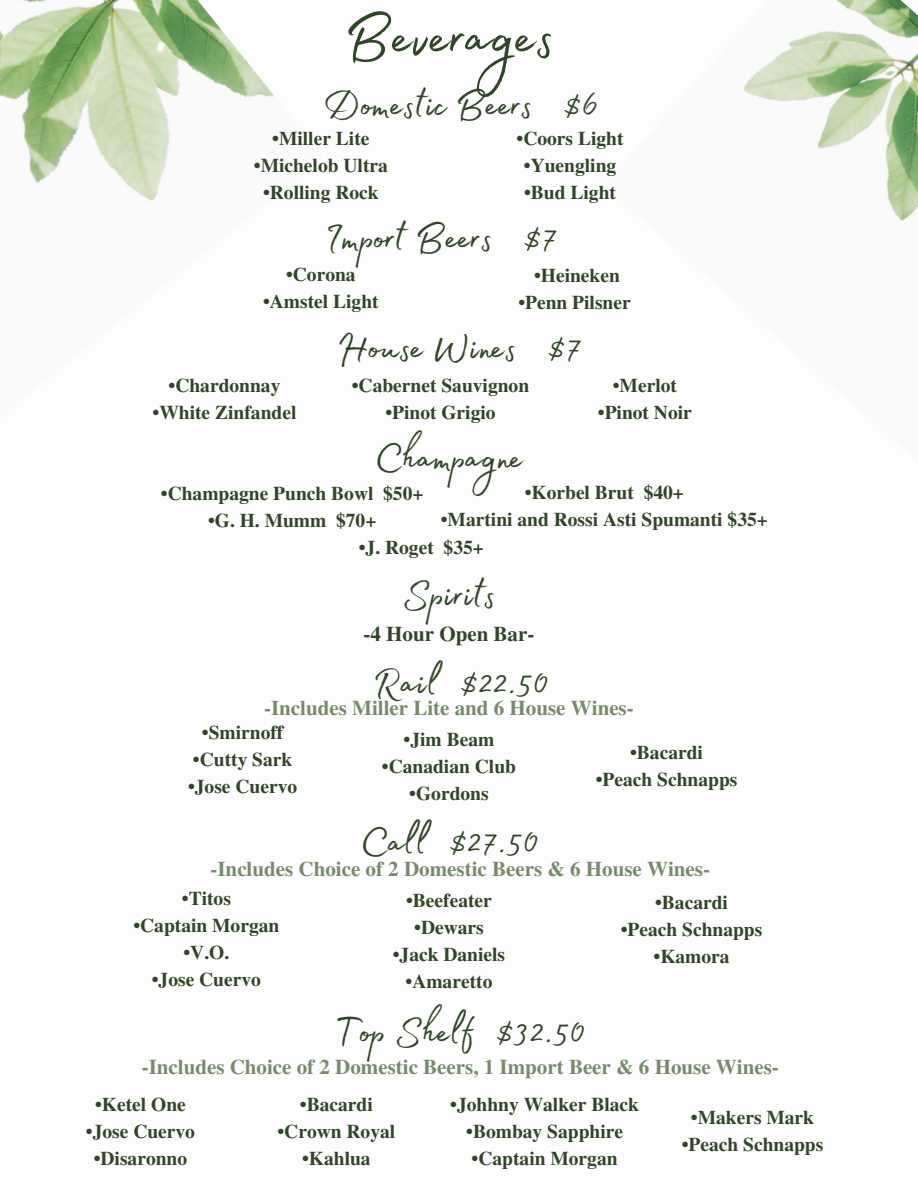
<style>
.page{position:relative;width:918px;height:1188px;background:#fff}
.page>*{position:absolute;margin:0;border:0;box-sizing:border-box;transform-origin:0 0}
.t1{font:78.15px "Madelyn Fill";color:#314528}
.t2{font:49.5px/87.6px "Madelyn Fill";color:#314528;text-align:center}
.t3{font:700 21px "Te X Gyre Termes";color:#778b6c}
.t4{font:700 21px "Te X Gyre Termes";color:#314528}
.t5{font:700 19.5px "Te X Gyre Termes";color:#314528}
</style>
<div class="page">
<img style="left:0;top:0;width:274px;height:201px">
<img style="left:743px;top:0;width:175px;height:221px">
<h1 class="t1" style="left:344px;top:-23px;width:212px">Beverages</h1>
<p class="t5" style="left:272px;top:124px;width:99px">•Miller Lite</p>
<p class="t5" style="left:254px;top:151px;width:136px">•Michelob Ultra</p>
<p class="t5" style="left:263px;top:178px;width:117px">•Rolling Rock</p>
<h2 class="t2" style="left:323px;top:52px;width:276px">Domestic Beers $6</h2>
<p class="t5" style="left:517px;top:124px;width:109px">•Coors Light</p>
<p class="t5" style="left:524px;top:151px;width:94px">•Yuengling</p>
<p class="t5" style="left:524px;top:178px;width:93px">•Bud Light</p>
<h2 class="t2" style="left:324px;top:185px;width:234px">Import Beers $7</h2>
<p class="t5" style="left:286px;top:259px;width:71px">•Corona</p>
<p class="t5" style="left:263px;top:286px;width:117px">•Amstel Light</p>
<p class="t5" style="left:534px;top:260px;width:87px">•Heineken</p>
<p class="t5" style="left:518px;top:287px;width:114px">•Penn Pilsner</p>
<h2 class="t2" style="left:337px;top:296px;width:245px">House Wines $7</h2>
<p class="t5" style="left:169px;top:370px;width:113px">•Chardonnay</p>
<p class="t5" style="left:153px;top:397px;width:145px">•White Zinfandel</p>
<p class="t5" style="left:352px;top:370px;width:179px">•Cabernet Sauvignon</p>
<p class="t5" style="left:385px;top:397px;width:112px">•Pinot Grigio</p>
<p class="t5" style="left:613px;top:370px;width:66px">•Merlot</p>
<p class="t5" style="left:598px;top:397px;width:96px">•Pinot Noir</p>
<h2 class="t2" style="left:375px;top:405px;width:149px">Champagne</h2>
<p class="t5" style="left:525px;top:478px;width:161px">•Korbel Brut $40+</p>
<p class="t5" style="left:441px;top:505px;width:329px">•Martini and Rossi Asti Spumanti $35+</p>
<p class="t5" style="left:161px;top:478px;width:264px">•Champagne Punch Bowl $50+</p>
<p class="t5" style="left:208px;top:505px;width:170px">•G. H. Mumm $70+</p>
<p class="t5" style="left:359px;top:532px;width:127px">•J. Roget $35+</p>
<h2 class="t2" style="left:373px;top:543px;width:175px">Spirits<br>Rail $22.50</h2>
<p class="t3" style="left:264px;top:692px;width:371px">-Includes Miller Lite and 6 House Wines-</p>
<p class="t5" style="left:202px;top:718px;width:83px">•Smirnoff</p>
<p class="t5" style="left:193px;top:745px;width:101px">•Cutty Sark</p>
<p class="t5" style="left:188px;top:772px;width:111px">•Jose Cuervo</p>
<p class="t4" style="left:364px;top:617px;width:172px">-4 Hour Open Bar-</p>
<p class="t5" style="left:404px;top:724px;width:92px">•Jim Beam</p>
<p class="t5" style="left:382px;top:751px;width:136px">•Canadian Club</p>
<p class="t5" style="left:409px;top:778px;width:81px">•Gordons</p>
<p class="t5" style="left:630px;top:737px;width:74px">•Bacardi</p>
<p class="t5" style="left:596px;top:764px;width:143px">•Peach Schnapps</p>
<h2 class="t2" style="left:361px;top:789px;width:178px">Call $27.50</h2>
<p class="t3" style="left:211px;top:853px;width:501px">-Includes Choice of 2 Domestic Beers &amp; 6 House Wines-</p>
<p class="t5" style="left:182px;top:883px;width:51px">•Titos</p>
<p class="t5" style="left:133px;top:910px;width:147px">•Captain Morgan</p>
<p class="t5" style="left:183px;top:937px;width:47px">•V.O.</p>
<p class="t5" style="left:152px;top:964px;width:111px">•Jose Cuervo</p>
<p class="t5" style="left:406px;top:885px;width:87px">•Beefeater</p>
<p class="t5" style="left:414px;top:912px;width:71px">•Dewars</p>
<p class="t5" style="left:393px;top:939px;width:114px">•Jack Daniels</p>
<p class="t5" style="left:406px;top:966px;width:88px">•Amaretto</p>
<p class="t5" style="left:655px;top:888px;width:74px">•Bacardi</p>
<p class="t5" style="left:621px;top:915px;width:143px">•Peach Schnapps</p>
<p class="t5" style="left:654px;top:942px;width:78px">•Kamora</p>
<h2 class="t2" style="left:334px;top:979px;width:251px">Top Shelf $32.50</h2>
<p class="t3" style="left:142px;top:1051px;width:639px">-Includes Choice of 2 Domestic Beers, 1 Import Beer &amp; 6 House Wines-</p>
<p class="t5" style="left:95px;top:1089px;width:92px">•Ketel One</p>
<p class="t5" style="left:86px;top:1116px;width:111px">•Jose Cuervo</p>
<p class="t5" style="left:94px;top:1143px;width:95px">•Disaronno</p>
<p class="t5" style="left:300px;top:1089px;width:74px">•Bacardi</p>
<p class="t5" style="left:277px;top:1116px;width:119px">•Crown Royal</p>
<p class="t5" style="left:302px;top:1143px;width:70px">•Kahlua</p>
<p class="t5" style="left:450px;top:1089px;width:190px">•Johhny Walker Black</p>
<p class="t5" style="left:466px;top:1116px;width:158px">•Bombay Sapphire</p>
<p class="t5" style="left:472px;top:1143px;width:147px">•Captain Morgan</p>
<p class="t5" style="left:691px;top:1102px;width:125px">•Makers Mark</p>
<p class="t5" style="left:682px;top:1129px;width:143px">•Peach Schnapps</p>
</div>
